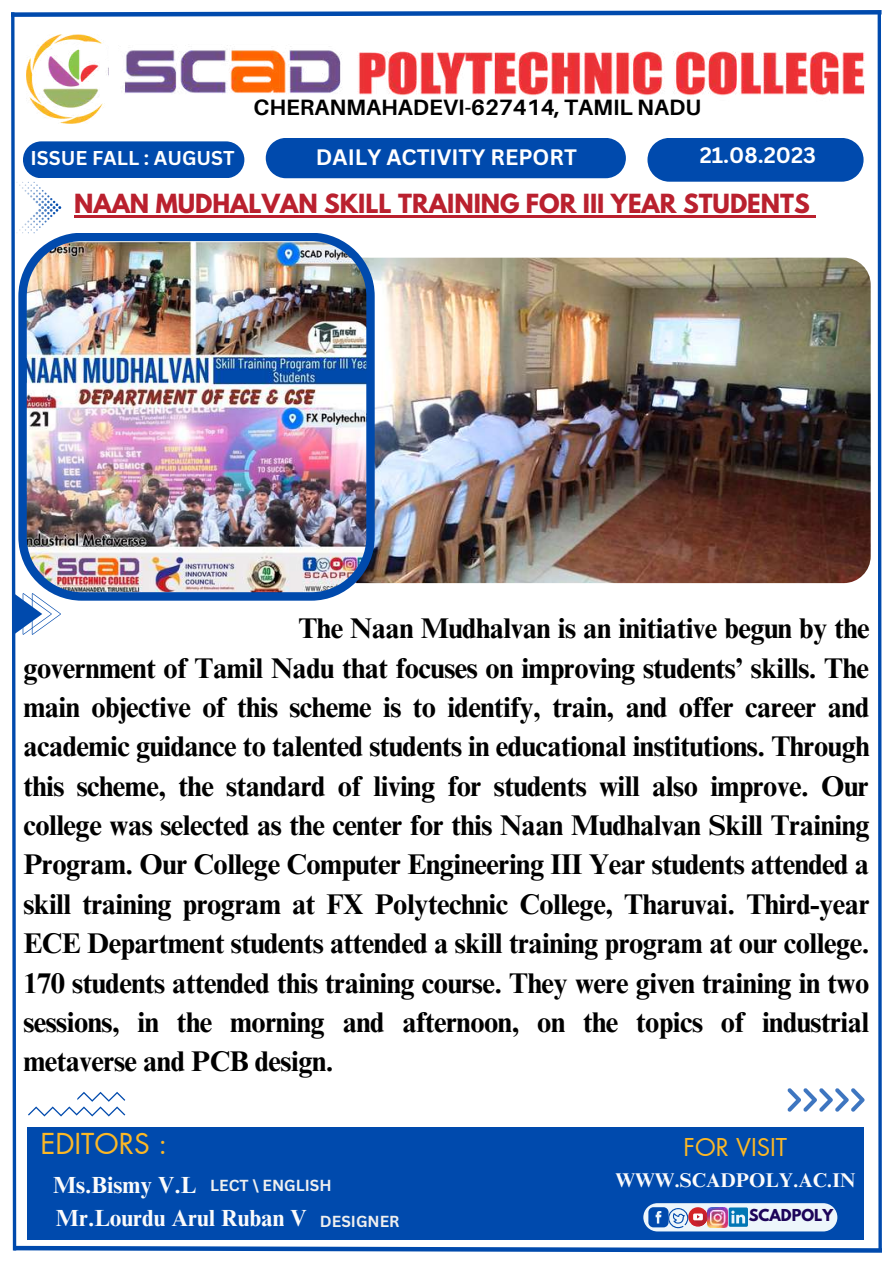
<style>
.page{position:relative;width:893px;height:1264px;background:#fff}
.page>*{position:absolute;margin:0;border:0;box-sizing:border-box;transform-origin:0 0}
.t1{font:700 28.5px/39.3px "Times NRMT Pro";letter-spacing:-.015em;color:#000;text-align:justify}
.t2{font:28.2px "Futura LT Pro";color:#fcb825}
.t3{font:24px "Futura LT Pro";color:#fcb825}
.t4{font:700 23.4px "League Spartan";color:#ba202e}
.t5{font:700 23.25px/33.3px "Times NRMT Pro";color:#fbfbfb}
.t6{font:700 22.2px "Aileron";color:#000}
.t7{font:700 21.75px "Canva Sans";color:#fff}
.t8{font:700 19.8px "Times NRMT Pro";color:#fbfbfb}
.t9{font:700 19.5px "Canva Sans";color:#fff}
.t10{font:700 15.6px "Canva Sans";color:#efefef}
.t11{font:700 14.55px "League Spartan";color:#1d0459}
</style>
<div class="page">
<img style="left:11px;top:10px;width:871px;height:1243px">
<p class="t6" style="left:253px;top:93px;width:449px">CHERANMAHADEVI-627414, TAMIL NADU</p>
<p class="t9" style="left:30px;top:144px;width:206px">ISSUE FALL : AUGUST</p>
<p class="t7" style="left:316px;top:141px;width:262px">DAILY ACTIVITY REPORT</p>
<p class="t7" style="left:699px;top:140px;width:118px">21.08.2023</p>
<p class="t4" style="left:74px;top:192px;width:737px">NAAN MUDHALVAN SKILL TRAINING FOR III YEAR STUDENTS</p>
<p class="t1" style="left:23px;top:612px;width:847px;text-indent:275px">The Naan Mudhalvan is an initiative begun by the government of Tamil Nadu that focuses on improving students’ skills. The main objective of this scheme is to identify, train, and offer career and academic guidance to talented students in educational institutions. Through this scheme, the standard of living for students will also improve. Our college was selected as the center for this Naan Mudhalvan Skill Training Program. Our College Computer Engineering III Year students attended a skill training program at FX Polytechnic College, Tharuvai. Third-year ECE Department students attended a skill training program at our college.<br>170 students attended this training course. They were given training in two sessions, in the morning and afternoon, on the topics of industrial metaverse and PCB design.</p>
<p class="t2" style="left:40px;top:1130px;width:128px">EDITORS :</p>
<p class="t5" style="left:53px;top:1171px;width:255px">Ms.Bismy V.L<br>Mr.Lourdu Arul Ruban V</p>
<p class="t10" style="left:210px;top:1174px;width:123px">LECT \ ENGLISH</p>
<p class="t10" style="left:320px;top:1210px;width:81px">DESIGNER</p>
<p class="t3" style="left:683px;top:1136px;width:105px">FOR VISIT</p>
<p class="t8" style="left:615px;top:1172px;width:241px">WWW.SCADPOLY.AC.IN</p>
<p class="t11" style="left:748px;top:1208px;width:86px">SCADPOLY</p>
</div>
